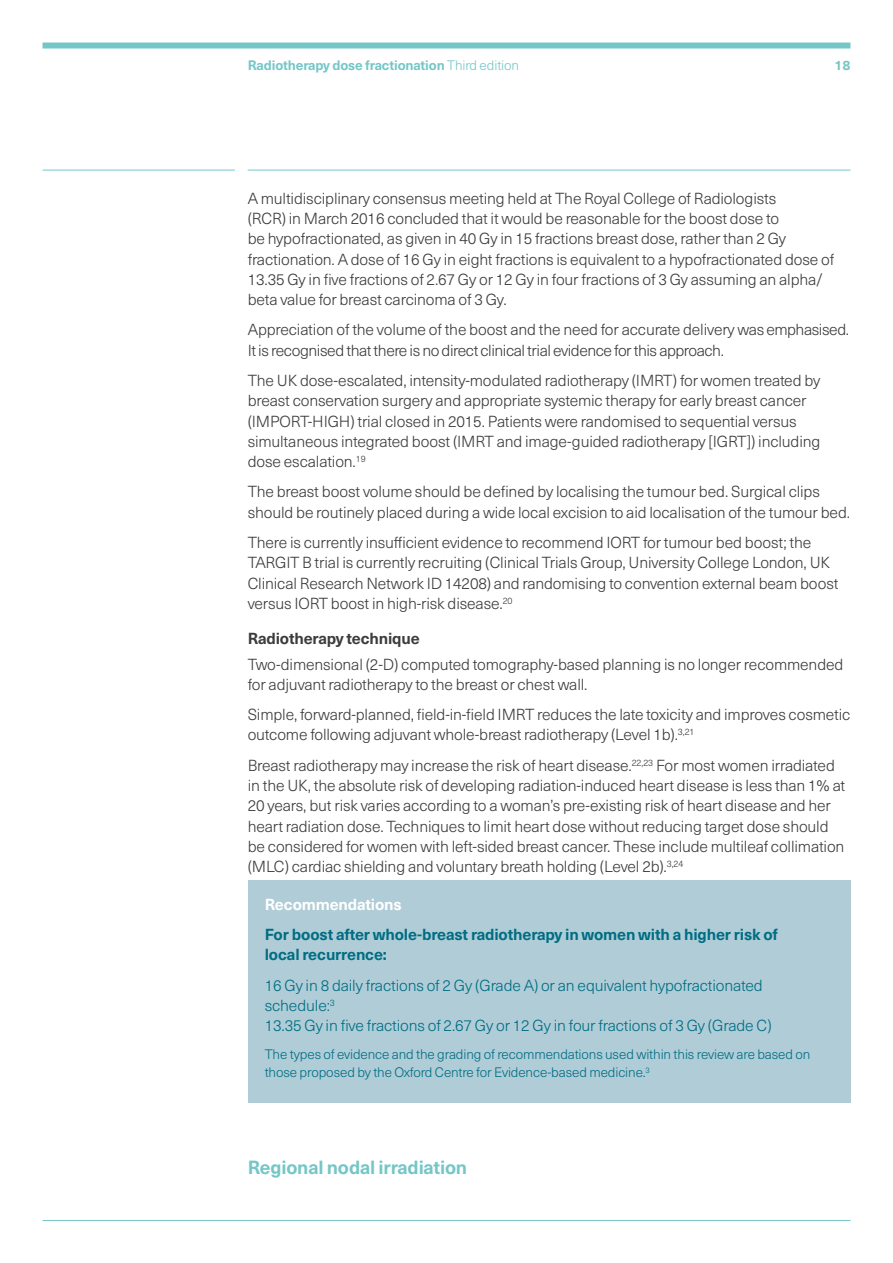
<style>
.page{position:relative;width:893px;height:1263px;background:#fff}
.page>*{position:absolute;margin:0;border:0;box-sizing:border-box;transform-origin:0 0}
.t1{font:700 18.75px "Neue Haas Unica Pro";letter-spacing:-.01em;color:#75c6c7}
.t2{font:300 15.75px/20.2px "Neue Haas Unica Pro";letter-spacing:-.01em;color:#3c3c3b}
.t3{font:300 15.75px/20.2px "Neue Haas Unica Pro";letter-spacing:-.03em;color:#3c3c3b}
.t4{font:300 15.75px/20.2px "Neue Haas Unica Pro";letter-spacing:-.01em;color:#006d83}
.t5{font:700 15.75px/20.2px "Neue Haas Unica Pro";letter-spacing:-.01em;color:#006d83}
.t6{font:700 15.75px "Neue Haas Unica Pro";letter-spacing:-.01em;color:#3c3c3b}
.t7{font:700 15.75px "Neue Haas Unica Pro";letter-spacing:-.01em;color:#fff}
.t8{font:300 13.5px/18px "Neue Haas Unica Pro";letter-spacing:-.01em;color:#006d83}
.t9{font:700 13.5px "Neue Haas Unica Pro";letter-spacing:-.01em;color:#75c6c7}
.s1{font-weight:300}
</style>
<div class="page">
<div style="left:43px;top:43px;width:807px;height:6px;background:#75c6c7"></div>
<hr style="left:43px;top:1220px;width:807px;height:1px;background:#75c6c7">
<hr style="left:43px;top:170px;width:192px;height:1px;background:#75c6c7">
<hr style="left:248px;top:170px;width:602px;height:1px;background:#75c6c7">
<div style="left:248px;top:881px;width:602px;height:222px;background:#b0cdd7"></div>
<p class="t9" style="left:248px;top:57px;width:273px">Radiotherapy dose fractionation <span class="s1">Third edition</span></p>
<p class="t9" style="left:834px;top:57px;width:18px">18</p>
<p class="t2" style="left:248px;top:188px;width:588px">A multidisciplinary consensus meeting held at The Royal College of Radiologists<br>(RCR) in March 2016 concluded that it would be reasonable for the boost dose to<br>be hypofractionated, as given in 40 Gy in 15 fractions breast dose, rather than 2 Gy fractionation. A dose of 16 Gy in eight fractions is equivalent to a hypofractionated dose of 13.35 Gy in five fractions of 2.67 Gy or 12 Gy in four fractions of 3 Gy assuming an alpha/ beta value for breast carcinoma of 3 Gy.</p>
<p class="t3" style="left:248px;top:320px;width:603px">Appreciation of the volume of the boost and the need for accurate delivery was emphasised.<br>It is recognised that there is no direct clinical trial evidence for this approach.</p>
<p class="t2" style="left:248px;top:371px;width:574px">The UK dose-escalated, intensity-modulated radiotherapy (IMRT) for women treated by breast conservation surgery and appropriate systemic therapy for early breast cancer (IMPORT-HIGH) trial closed in 2015. Patients were randomised to sequential versus simultaneous integrated boost (IMRT and image-guided radiotherapy [IGRT]) including dose escalation.<sup>19</sup></p>
<p class="t2" style="left:248px;top:482px;width:604px">The breast boost volume should be defined by localising the tumour bed. Surgical clips should be routinely placed during a wide local excision to aid localisation of the tumour bed.</p>
<p class="t2" style="left:248px;top:533px;width:592px">There is currently insufficient evidence to recommend IORT for tumour bed boost; the TARGIT B trial is currently recruiting (Clinical Trials Group, University College London, UK Clinical Research Network ID 14208) and randomising to convention external beam boost versus IORT boost in high-risk disease.<sup>20</sup></p>
<p class="t6" style="left:248px;top:629px;width:174px">Radiotherapy technique</p>
<p class="t2" style="left:248px;top:654px;width:597px">Two-dimensional (2-D) computed tomography-based planning is no longer recommended for adjuvant radiotherapy to the breast or chest wall.</p>
<p class="t2" style="left:248px;top:705px;width:604px">Simple, forward-planned, field-in-field IMRT reduces the late toxicity and improves cosmetic outcome following adjuvant whole-breast radiotherapy (Level 1b).<sup>3,21</sup></p>
<p class="t2" style="left:248px;top:755px;width:599px">Breast radiotherapy may increase the risk of heart disease.<sup>22,23</sup> For most women irradiated in the UK, the absolute risk of developing radiation-induced heart disease is less than 1% at 20 years, but risk varies according to a woman’s pre-existing risk of heart disease and her heart radiation dose. Techniques to limit heart dose without reducing target dose should be considered for women with left-sided breast cancer. These include multileaf collimation (MLC) cardiac shielding and voluntary breath holding (Level 2b).<sup>3,24</sup></p>
<p class="t7" style="left:265px;top:894px;width:139px">Recommendations</p>
<p class="t5" style="left:265px;top:924px;width:515px">For boost after whole-breast radiotherapy in women with a higher risk of local recurrence:</p>
<p class="t4" style="left:265px;top:975px;width:508px">16 Gy in 8 daily fractions of 2 Gy (Grade A) or an equivalent hypofractionated schedule:<sup>3<br></sup>13.35 Gy in five fractions of 2.67 Gy or 12 Gy in four fractions of 3 Gy (Grade C)</p>
<p class="t8" style="left:265px;top:1046px;width:547px">The types of evidence and the grading of recommendations used within this review are based on those proposed by the Oxford Centre for Evidence-based medicine.<sup>3</sup></p>
<p class="t1" style="left:248px;top:1156px;width:221px">Regional nodal irradiation</p>
</div>
